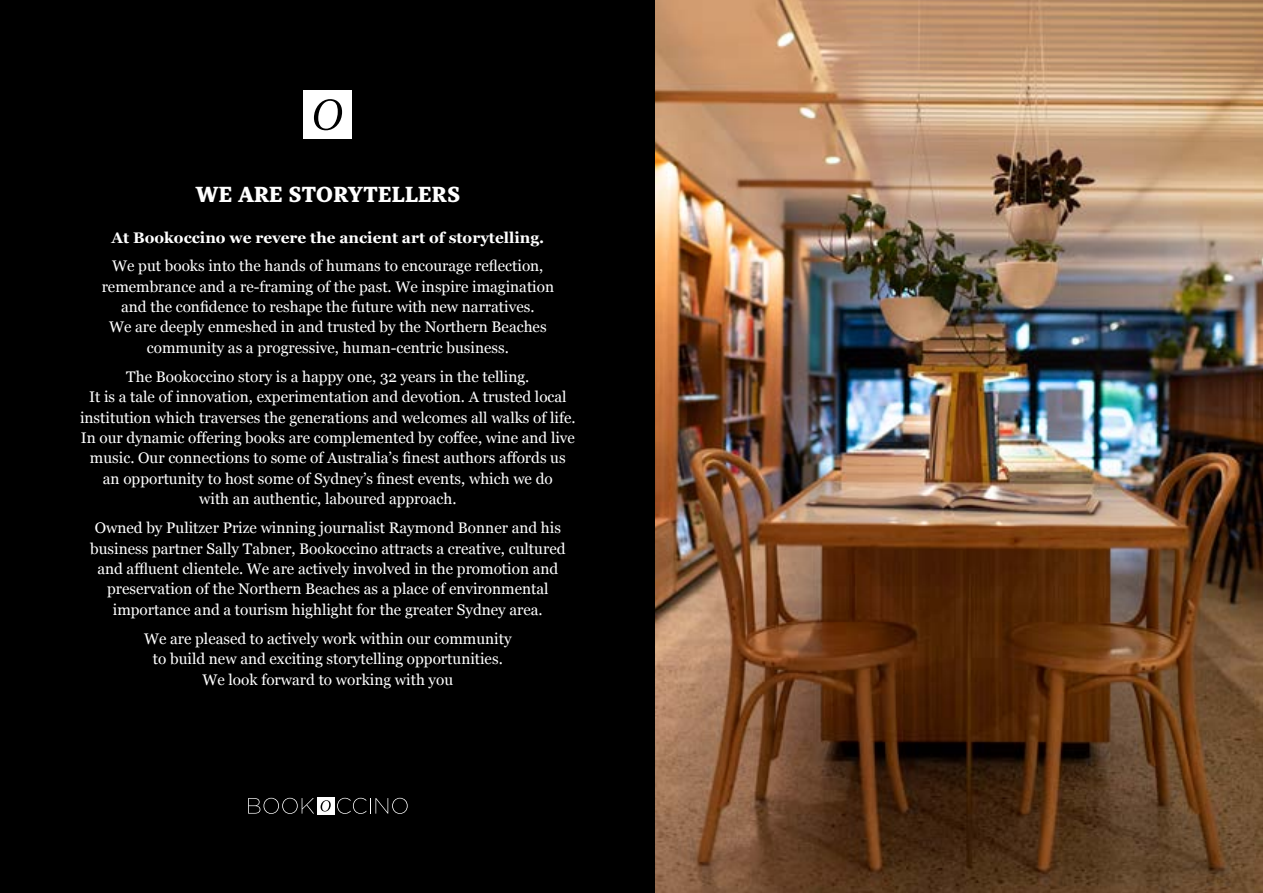
<style>
.page{position:relative;width:1263px;height:893px;background:#000}
.page>*{position:absolute;margin:0;border:0;box-sizing:border-box;transform-origin:0 0}
.t1{font:800 21.75px "TT Tricks Trial";color:#fff}
.t2{font:15.3px/20.4px "Georgia";color:#fff;text-align:center}
.t3{font:700 15.3px "Georgia";color:#fff}
</style>
<div class="page">
<div style="left:304px;top:90px;width:48px;height:49px;background:#fff"></div>
<svg style="left:314px;top:99px;width:28px;height:31px"></svg>
<img style="left:656px;top:0;width:607px;height:893px">
<svg style="left:248px;top:798px;width:66px;height:16px"></svg>
<svg style="left:337px;top:798px;width:71px;height:16px"></svg>
<div style="left:317px;top:797px;width:17px;height:17px;background:#fff"></div>
<svg style="left:321px;top:800px;width:10px;height:11px"></svg>
<h1 class="t1" style="left:195px;top:181px;width:266px">WE ARE STORYTELLERS</h1>
<p class="t3" style="left:112px;top:227px;width:434px">At Bookoccino we revere the ancient art of storytelling.</p>
<p class="t2" style="left:102px;top:255px;width:454px">We put books into the hands of humans to encourage reflection, remembrance and a re-framing of the past. We inspire imagination and the confidence to reshape the future with new narratives.<br>We are deeply enmeshed in and trusted by the Northern Beaches community as a progressive, human-centric business.</p>
<p class="t2" style="left:80px;top:366px;width:497px">The Bookoccino story is a happy one, 32 years in the telling.<br>It is a tale of innovation, experimentation and devotion. A trusted local institution which traverses the generations and welcomes all walks of life.<br>In our dynamic offering books are complemented by coffee, wine and live music. Our connections to some of Australia’s finest authors affords us an opportunity to host some of Sydney’s finest events, which we do<br>with an authentic, laboured approach.</p>
<p class="t2" style="left:90px;top:517px;width:477px">Owned by Pulitzer Prize winning journalist Raymond Bonner and his business partner Sally Tabner, Bookoccino attracts a creative, cultured and affluent clientele. We are actively involved in the promotion and preservation of the Northern Beaches as a place of environmental importance and a tourism highlight for the greater Sydney area.</p>
<p class="t2" style="left:144px;top:628px;width:369px">We are pleased to actively work within our community to build new and exciting storytelling opportunities.<br>We look forward to working with you</p>
</div>
